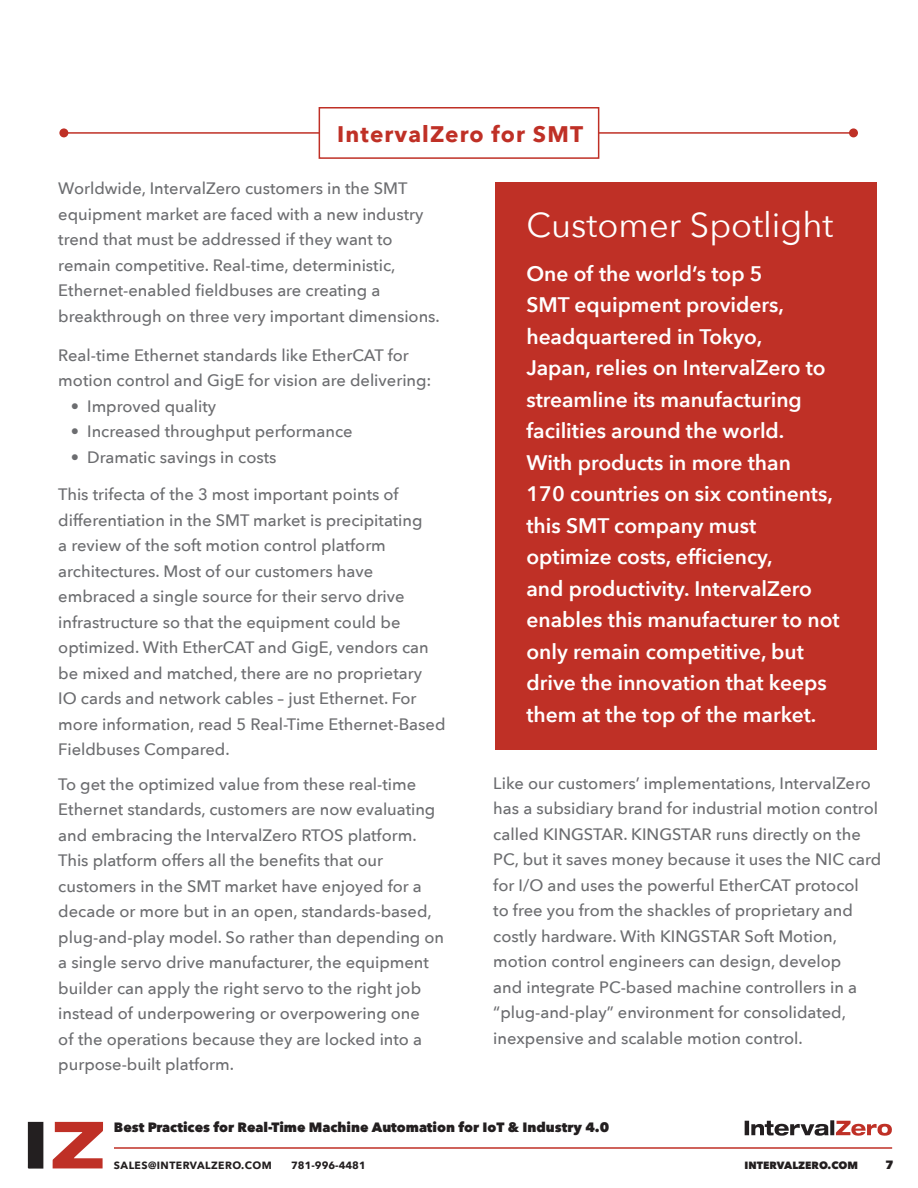
<style>
.page{position:relative;width:918px;height:1188px;background:#fff}
.page>*{position:absolute;margin:0;border:0;box-sizing:border-box;transform-origin:0 0}
.t1{font:34.5px "Avenir Next";color:#fff}
.t2{font:700 22.5px "Avenir Next";letter-spacing:.05em;color:#bf3026}
.t3{font:600 21px/31.5px "Avenir Next";color:#fff}
.t4{font:500 16.5px/25.5px "Avenir Next";color:#6c6d70}
.t5{font:800 13.5px "Avenir Next";color:#231f20}
.t6{font:800 12px "Avenir Next";color:#231f20}
.t7{font:700 10.5px "Avenir Next";letter-spacing:.04em;color:#231f20}
.t8{font:800 10.5px "Avenir Next";color:#231f20}
.t9{font:700 10.5px "Avenir Next";color:#231f20}
</style>
<div class="page">
<hr style="left:114px;top:1147px;width:778px;height:2px;background:#bf3026">
<svg style="left:53px;top:1122px;width:50px;height:46px"></svg>
<svg style="left:28px;top:1122px;width:15px;height:47px"></svg>
<svg style="left:745px;top:1120px;width:147px;height:16px"></svg>
<hr style="left:64px;top:132px;width:311px;height:2px;background:#bf3026">
<hr style="left:542px;top:132px;width:312px;height:2px;background:#bf3026">
<div style="left:59px;top:128px;width:9px;height:9px;background:#bf3026;border-radius:50%"></div>
<div style="left:849px;top:128px;width:9px;height:9px;background:#bf3026;border-radius:50%"></div>
<div style="left:319px;top:107px;width:280px;height:52px;background:#fff;border:2px solid #bf3026"></div>
<div style="left:495px;top:182px;width:382px;height:568px;background:#bf3026"></div>
<h2 class="t2" style="left:337px;top:114px;width:247px">IntervalZero for SMT</h2>
<p class="t4" style="left:58px;top:175px;width:383px">Worldwide, IntervalZero customers in the SMT equipment market are faced with a new industry trend that must be addressed if they want to remain competitive. Real-time, deterministic, Ethernet-enabled fieldbuses are creating a breakthrough on three very important dimensions.</p>
<p class="t4" style="left:58px;top:342px;width:375px">Real-time Ethernet standards like EtherCAT for motion control and GigE for vision are delivering:</p>
<p class="t4" style="left:71px;top:393px;width:147px">• Improved quality</p>
<p class="t4" style="left:71px;top:418px;width:283px">• Increased throughput performance</p>
<p class="t4" style="left:71px;top:444px;width:207px">• Dramatic savings in costs</p>
<p class="t4" style="left:58px;top:481px;width:389px">This trifecta of the 3 most important points of differentiation in the SMT market is precipitating<br>a review of the soft motion control platform architectures. Most of our customers have embraced a single source for their servo drive infrastructure so that the equipment could be optimized. With EtherCAT and GigE, vendors can be mixed and matched, there are no proprietary<br>IO cards and network cables – just Ethernet. For more information, read 5 Real-Time Ethernet-Based Fieldbuses Compared.</p>
<p class="t4" style="left:58px;top:771px;width:387px">To get the optimized value from these real-time Ethernet standards, customers are now evaluating and embracing the IntervalZero RTOS platform.<br>This platform offers all the benefits that our customers in the SMT market have enjoyed for a decade or more but in an open, standards-based, plug-and-play model. So rather than depending on a single servo drive manufacturer, the equipment builder can apply the right servo to the right job instead of underpowering or overpowering one<br>of the operations because they are locked into a purpose-built platform.</p>
<p class="t4" style="left:493px;top:770px;width:390px">Like our customers’ implementations, IntervalZero has a subsidiary brand for industrial motion control called KINGSTAR. KINGSTAR runs directly on the PC, but it saves money because it uses the NIC card for I/O and uses the powerful EtherCAT protocol<br>to free you from the shackles of proprietary and costly hardware. With KINGSTAR Soft Motion, motion control engineers can design, develop<br>and integrate PC-based machine controllers in a “plug-and-play” environment for consolidated, inexpensive and scalable motion control.</p>
<h1 class="t1" style="left:526px;top:196px;width:309px">Customer Spotlight</h1>
<p class="t3" style="left:526px;top:257px;width:315px">One of the world’s top 5<br>SMT equipment providers, headquartered in Tokyo,<br>Japan, relies on IntervalZero to streamline its manufacturing facilities around the world.<br>With products in more than<br>170 countries on six continents, this SMT company must optimize costs, efficiency,<br>and productivity. IntervalZero enables this manufacturer to not only remain competitive, but drive the innovation that keeps them at the top of the market.</p>
<p class="t5" style="left:114px;top:1119px;width:497px">Best Practices for Real-Time Machine Automation for IoT &amp; Industry 4.0</p>
<p class="t7" style="left:114px;top:1157px;width:159px">SALES@INTERVALZERO.COM</p>
<p class="t9" style="left:291px;top:1157px;width:76px">781-996-4481</p>
<p class="t8" style="left:745px;top:1159px;width:115px">INTERVALZERO.COM</p>
<p class="t6" style="left:885px;top:1158px;width:10px">7</p>
</div>
